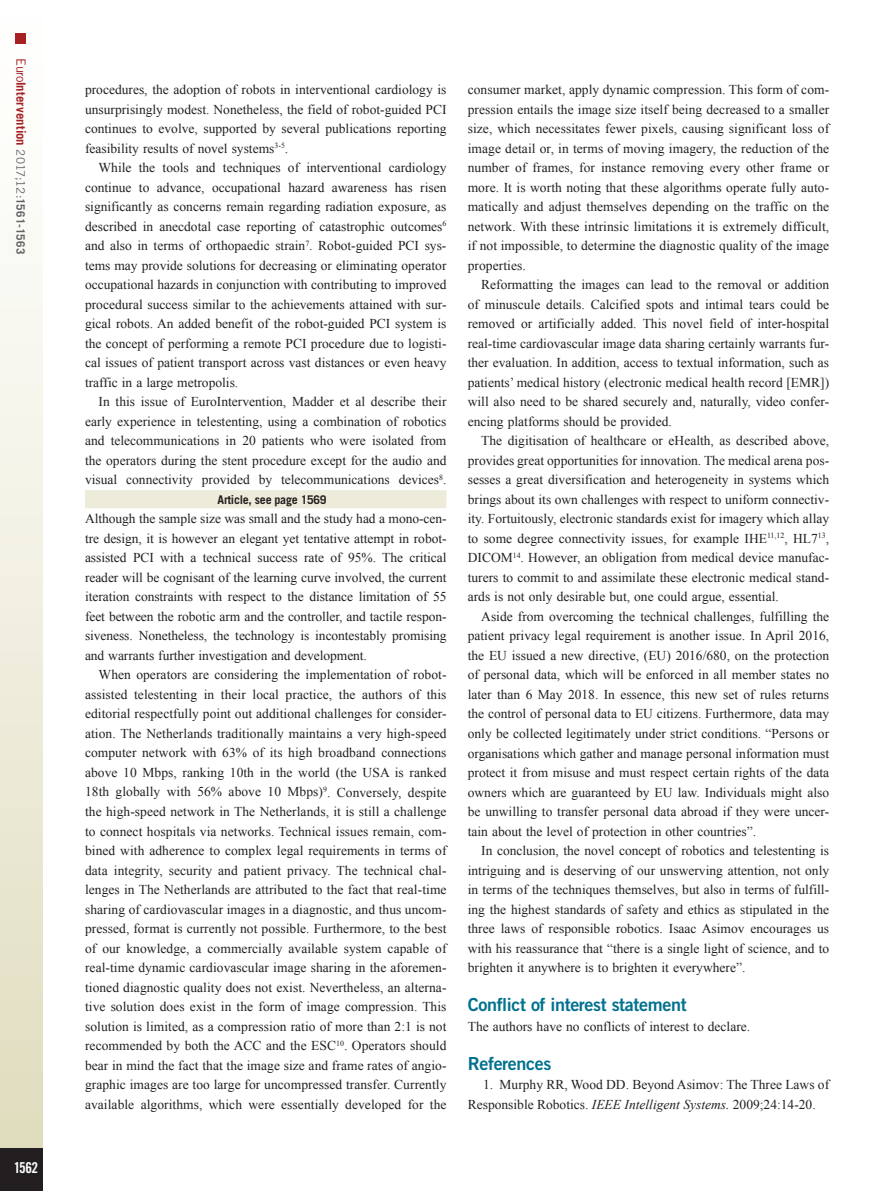
<style>
.page{position:relative;width:893px;height:1191px;background:#fff}
.page>*{position:absolute;margin:0;border:0;box-sizing:border-box;transform-origin:0 0}
.intertitre1edito{font:18px "Trade Gothic LT Std Bd 2";letter-spacing:-.02em;color:#00718e}
.t1{font:15px "Trade Gothic LT Std Bd Cn 20";color:#fff}
.text_paragraph{font:13.5px/19.5px "Times New Roman";color:#231f20;text-align:justify}
.text_1er_paragraph{font:13.5px/19.5px "Times New Roman";letter-spacing:-.005em;color:#231f20;text-align:justify}
.references{font:13.5px/19.5px "Times New Roman";color:#231f20}
.t2{font:700 12.75px "Trade Gothic LT Std";letter-spacing:.005em;color:#a72023}
.ArticleSee{font:700 12px "Trade Gothic LT Std";letter-spacing:-.02em;color:#231f20}
.s1{font-weight:400}
.s2{font-weight:400;font-size:11.7px;color:#636366}
.s3{font-size:11.7px;color:#636366}
.s4{font-style:italic}
</style>
<div class="page">
<div style="left:0;top:0;width:43px;height:1191px;background:linear-gradient(to bottom,#fff,#dfdcbd)"></div>
<div style="left:0;top:1148px;width:43px;height:43px;background:#231f20"></div>
<div style="left:16px;top:34px;width:10px;height:10px;background:#a72023"></div>
<div style="left:85px;top:490px;width:361px;height:18px;background:#edecda"></div>
<p class="t2" style="left:29px;top:58px;width:198px;rotate:90deg"><span class="s1">Euro</span>Intervention <span class="s2">2017;12:</span><span class="s3">1561-1563</span></p>
<p class="t1" style="left:14px;top:1158px;width:26px">1562</p>
<p class="text_paragraph" style="left:85px;top:80px;width:363px">procedures, the adoption of robots in interventional cardiology is unsurprisingly modest. Nonetheless, the field of robot-guided PCI continues to evolve, supported by several publications reporting feasibility results of novel systems<sup>3-5</sup>.</p>
<p class="text_paragraph" style="left:85px;top:158px;width:363px;text-indent:14px">While the tools and techniques of interventional cardiology continue to advance, occupational hazard awareness has risen significantly as concerns remain regarding radiation exposure, as described in anecdotal case reporting of catastrophic outcomes<sup>6 </sup>and also in terms of orthopaedic strain<sup>7</sup>. Robot-guided PCI sys&shy;tems may provide solutions for decreasing or eliminating operator occupational hazards in conjunction with contributing to improved procedural success similar to the achievements attained with sur&shy;gical robots. An added benefit of the robot-guided PCI system is the concept of performing a remote PCI procedure due to logisti&shy;cal issues of patient transport across vast distances or even heavy traffic in a large metropolis.</p>
<p class="text_paragraph" style="left:85px;top:392px;width:363px;text-indent:14px">In this issue of EuroIntervention, Madder et al describe their early experience in telestenting, using a combination of robotics and telecommunications in 20 patients who were isolated from the operators during the stent procedure except for the audio and visual connectivity provided by telecommunications devices<sup>8</sup>.</p>
<p class="ArticleSee" style="left:218px;top:492px;width:110px">Article, see page 1569</p>
<p class="text_1er_paragraph" style="left:85px;top:509px;width:363px">Although the sample size was small and the study had a mono-cen&shy;tre design, it is however an elegant yet tentative attempt in robot&shy;assisted PCI with a technical success rate of 95%. The critical reader will be cognisant of the learning curve involved, the current iteration constraints with respect to the distance limitation of 55 feet between the robotic arm and the controller, and tactile respon&shy;siveness. Nonetheless, the technology is incontestably promising and warrants further investigation and development.</p>
<p class="text_paragraph" style="left:85px;top:665px;width:363px;text-indent:14px">When operators are considering the implementation of robot&shy;assisted telestenting in their local practice, the authors of this editorial respectfully point out additional challenges for consider&shy;ation. The Netherlands traditionally maintains a very high-speed computer network with 63% of its high broadband connections above 10 Mbps, ranking 10th in the world (the USA is ranked 18th globally with 56% above 10 Mbps)<sup>9</sup>. Conversely, despite the high-speed network in The Netherlands, it is still a challenge to connect hospitals via networks. Technical issues remain, com&shy;bined with adherence to complex legal requirements in terms of data integrity, security and patient privacy. The technical chal&shy;lenges in The Netherlands are attributed to the fact that real-time sharing of cardiovascular images in a diagnostic, and thus uncom&shy;pressed, format is currently not possible. Furthermore, to the best of our knowledge, a commercially available system capable of real-time dynamic cardiovascular image sharing in the aforemen&shy;tioned diagnostic quality does not exist. Nevertheless, an alterna&shy;tive solution does exist in the form of image compression. This solution is limited, as a compression ratio of more than 2:1 is not recommended by both the ACC and the ESC<sup>10</sup>. Operators should bear in mind the fact that the image size and frame rates of angio&shy;graphic images are too large for uncompressed transfer. Currently available algorithms, which were essentially developed for the</p>
<p class="text_paragraph" style="left:468px;top:80px;width:363px">consumer market, apply dynamic compression. This form of com&shy;pression entails the image size itself being decreased to a smaller size, which necessitates fewer pixels, causing significant loss of image detail or, in terms of moving imagery, the reduction of the number of frames, for instance removing every other frame or more. It is worth noting that these algorithms operate fully auto&shy;matically and adjust themselves depending on the traffic on the network. With these intrinsic limitations it is extremely difficult, if not impossible, to determine the diagnostic quality of the image properties.</p>
<p class="text_paragraph" style="left:468px;top:275px;width:363px;text-indent:14px">Reformatting the images can lead to the removal or addition of minuscule details. Calcified spots and intimal tears could be removed or artificially added. This novel field of inter-hospital real-time cardiovascular image data sharing certainly warrants fur&shy;ther evaluation. In addition, access to textual information, such as patients’ medical history (electronic medical health record [EMR]) will also need to be shared securely and, naturally, video confer&shy;encing platforms should be provided.</p>
<p class="text_paragraph" style="left:468px;top:431px;width:363px;text-indent:14px">The digitisation of healthcare or eHealth, as described above, provides great opportunities for innovation. The medical arena pos&shy;sesses a great diversification and heterogeneity in systems which brings about its own challenges with respect to uniform connectiv&shy;ity. Fortuitously, electronic standards exist for imagery which allay to some degree connectivity issues, for example IHE<sup>11,12</sup>, HL7<sup>13</sup>, DICOM<sup>14</sup>. However, an obligation from medical device manufac&shy;turers to commit to and assimilate these electronic medical stand&shy;ards is not only desirable but, one could argue, essential.</p>
<p class="text_paragraph" style="left:468px;top:606px;width:363px;text-indent:14px">Aside from overcoming the technical challenges, fulfilling the patient privacy legal requirement is another issue. In April 2016, the EU issued a new directive, (EU) 2016/680, on the protection of personal data, which will be enforced in all member states no later than 6 May 2018. In essence, this new set of rules returns the control of personal data to EU citizens. Furthermore, data may only be collected legitimately under strict conditions. “Persons or organisations which gather and manage personal information must protect it from misuse and must respect certain rights of the data owners which are guaranteed by EU law. Individuals might also be unwilling to transfer personal data abroad if they were uncer&shy;tain about the level of protection in other countries”.</p>
<p class="text_paragraph" style="left:468px;top:840px;width:363px;text-indent:14px">In conclusion, the novel concept of robotics and telestenting is intriguing and is deserving of our unswerving attention, not only in terms of the techniques themselves, but also in terms of fulfill&shy;ing the highest standards of safety and ethics as stipulated in the three laws of responsible robotics. Isaac Asimov encourages us with his reassurance that “there is a single light of science, and to brighten it anywhere is to brighten it everywhere”.</p>
<p class="intertitre1edito" style="left:468px;top:993px;width:220px">Conflict of interest statement</p>
<p class="text_1er_paragraph" style="left:468px;top:1016px;width:284px">The authors have no conflicts of interest to declare.</p>
<p class="intertitre1edito" style="left:468px;top:1052px;width:85px">References</p>
<p class="references" style="left:468px;top:1074px;width:363px;text-indent:15px">1. Murphy RR, Wood DD. Beyond Asimov: The Three Laws of<br>Responsible Robotics. <span class="s4">IEEE Intelligent Systems.</span> 2009;24:14-20.</p>
</div>
